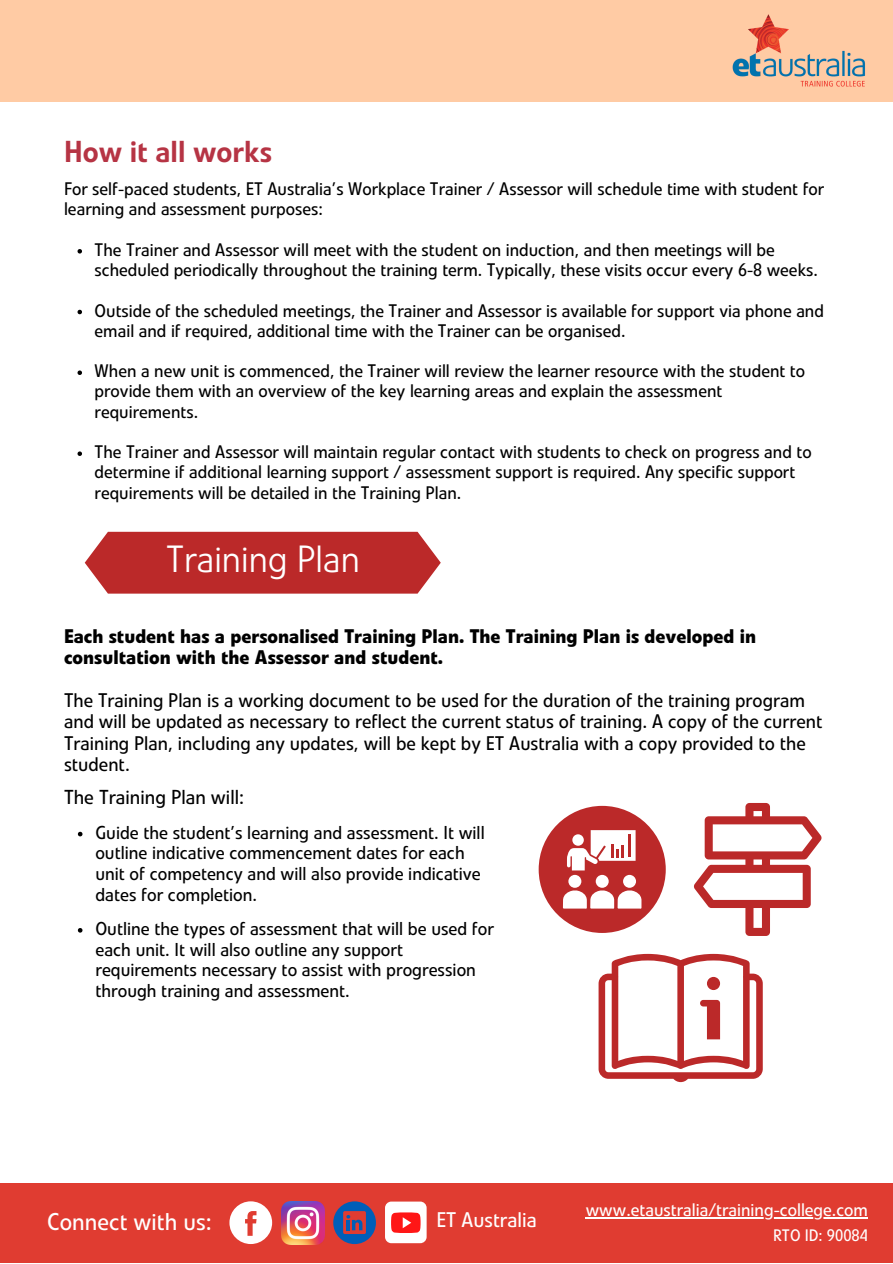
<style>
.page{position:relative;width:893px;height:1264px;background:#fff}
.page>*{position:absolute;margin:0;border:0;box-sizing:border-box;transform-origin:0 0}
.t1{font:300 37.5px "Linotype Veto";color:#fff}
.t2{font:500 30px "Linotype Veto";color:#b63444}
.t3{font:24px "Linotype Veto";color:#fff}
.t4{font:21px "Linotype Veto";color:#fff}
.t5{font:19.95px "Linotype Veto";color:#000}
.t6{font:19.5px/21.3px "Linotype Veto";color:#000}
.t7{font:700 19.5px/21.3px "Linotype Veto";color:#000}
.t8{font:18.45px/20.7px "Linotype Veto";color:#000}
.t9{font:18px/20.2px "Linotype Veto";color:#000}
.t10{font:18px "Linotype Veto";color:#fff}
.t11{font:16.5px "Linotype Veto";color:#fff}
</style>
<div class="page">
<div style="left:0;top:0;width:892px;height:101px;background:#ffcba4"></div>
<img style="left:732px;top:14px;width:133px;height:73px">
<div style="left:85px;top:532px;width:356px;height:61px;background:#bb2929"></div>
<svg style="left:598px;top:953px;width:164px;height:129px"></svg>
<svg style="left:538px;top:805px;width:127px;height:128px"></svg>
<svg style="left:694px;top:803px;width:127px;height:133px"></svg>
<svg style="left:78px;top:831px;width:4px;height:5px"></svg>
<svg style="left:78px;top:928px;width:4px;height:4px"></svg>
<svg style="left:77px;top:249px;width:5px;height:4px"></svg>
<svg style="left:77px;top:310px;width:5px;height:4px"></svg>
<svg style="left:77px;top:370px;width:5px;height:5px"></svg>
<svg style="left:77px;top:451px;width:5px;height:5px"></svg>
<div style="left:0;top:1182px;width:892px;height:80px;background:#e03c31"></div>
<svg style="left:229px;top:1201px;width:43px;height:42px"></svg>
<svg style="left:333px;top:1201px;width:43px;height:42px"></svg>
<img style="left:281px;top:1201px;width:43px;height:42px">
<div style="left:385px;top:1201px;width:41px;height:42px;background:#fff;border-radius:6px"></div>
<svg style="left:391px;top:1212px;width:29px;height:20px"></svg>
<hr style="left:585px;top:1217px;width:283px;height:1px;background:#fff">
<h2 class="t2" style="left:64px;top:139px;width:210px">How it all works</h2>
<p class="t9" style="left:64px;top:180px;width:761px">For self-paced students, ET Australia’s Workplace Trainer / Assessor will schedule time with student for learning and assessment purposes:</p>
<p class="t9" style="left:95px;top:241px;width:724px">The Trainer and Assessor will meet with the student on induction, and then meetings will be scheduled periodically throughout the training term. Typically, these visits occur every 6-8 weeks.</p>
<p class="t9" style="left:95px;top:302px;width:730px">Outside of the scheduled meetings, the Trainer and Assessor is available for support via phone and email and if required, additional time with the Trainer can be organised.</p>
<p class="t9" style="left:95px;top:362px;width:712px">When a new unit is commenced, the Trainer will review the learner resource with the student to provide them with an overview of the key learning areas and explain the assessment requirements.</p>
<p class="t9" style="left:95px;top:443px;width:718px">The Trainer and Assessor will maintain regular contact with students to check on progress and to determine if additional learning support / assessment support is required. Any specific support requirements will be detailed in the Training Plan.</p>
<h1 class="t1" style="left:166px;top:543px;width:195px">Training Plan</h1>
<p class="t7" style="left:64px;top:627px;width:693px">Each student has a personalised Training Plan. The Training Plan is developed in consultation with the Assessor and student.</p>
<p class="t6" style="left:64px;top:691px;width:760px">The Training Plan is a working document to be used for the duration of the training program and will be updated as necessary to reflect the current status of training. A copy of the current Training Plan, including any updates, will be kept by ET Australia with a copy provided to the student.</p>
<p class="t5" style="left:64px;top:789px;width:181px">The Training Plan will:</p>
<p class="t8" style="left:95px;top:823px;width:391px">Guide the student’s learning and assessment. It will outline indicative commencement dates for each unit of competency and will also provide indicative dates for completion.</p>
<p class="t8" style="left:95px;top:920px;width:400px">Outline the types of assessment that will be used for each unit. It will also outline any support requirements necessary to assist with progression through training and assessment.</p>
<h3 class="t3" style="left:47px;top:1211px;width:166px">Connect with us:</h3>
<p class="t4" style="left:436px;top:1211px;width:102px">ET Australia</p>
<p class="t10" style="left:585px;top:1202px;width:284px">www.etaustralia/training-college.com</p>
<p class="t11" style="left:773px;top:1228px;width:96px">RTO ID: 90084</p>
</div>
